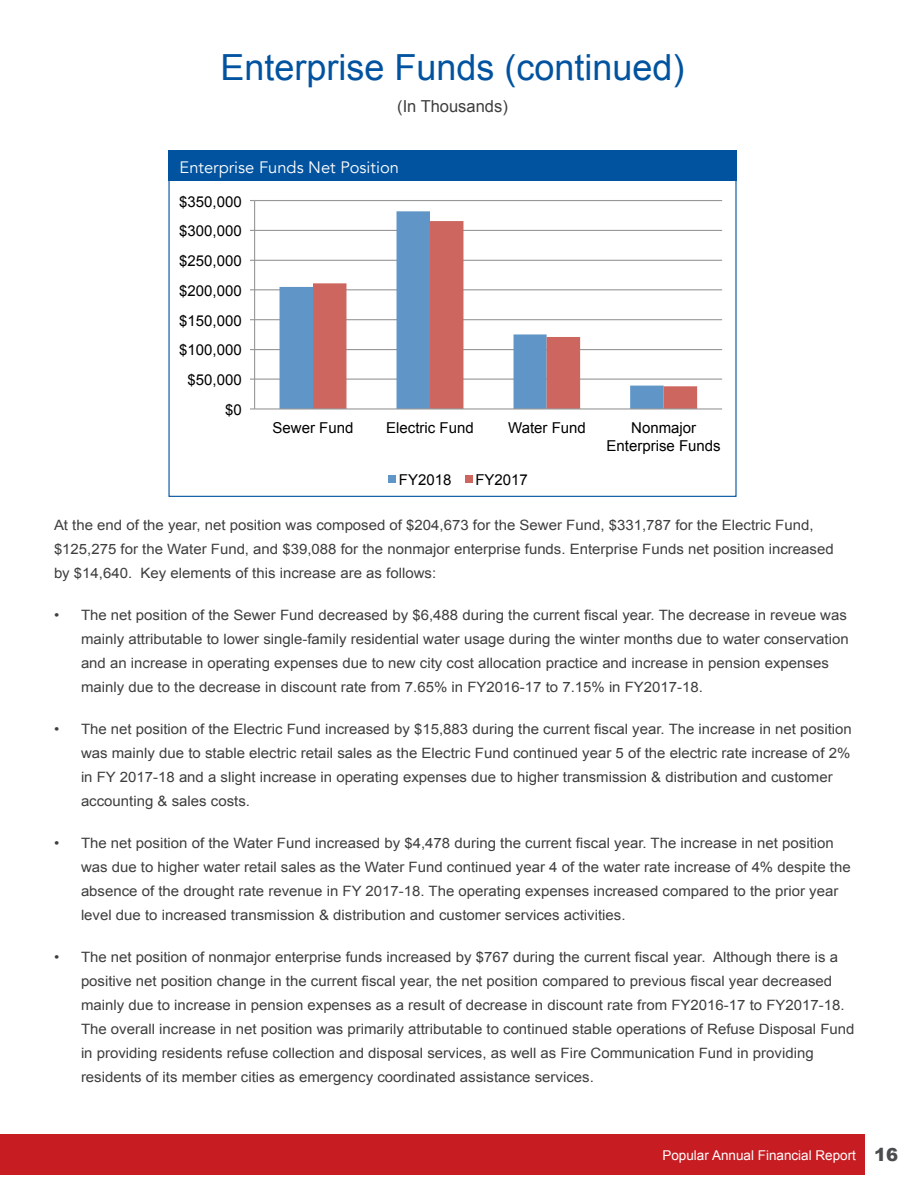
<style>
.page{position:relative;width:918px;height:1188px;background:#fff}
.page>*{position:absolute;margin:0;border:0;box-sizing:border-box;transform-origin:0 0}
.t1{font:36px "Arial";color:#0153a0}
.t2{font:16.5px "Avenir";color:#fff}
.t3{font:16.5px "Arial";color:#3e3e3f}
.t4{font:15px/18px "Arial";color:#000;text-align:center}
.Paragraph_Style_1{font:14.25px/24px "Arial";color:#3e3e3f;scale:1.05 1}
.t5{font:13.5px "Arial";color:#fff}
.s1{font-weight:900;font-size:18px;color:#4b4c4d}
</style>
<div class="page">
<div style="left:0;top:1134px;width:864px;height:40px;background:#c61c22"></div>
<hr style="left:255px;top:379px;width:467px;height:1px;background:#979797">
<hr style="left:255px;top:349px;width:467px;height:1px;background:#979797">
<hr style="left:255px;top:319px;width:467px;height:1px;background:#979797">
<hr style="left:255px;top:289px;width:467px;height:1px;background:#979797">
<hr style="left:255px;top:260px;width:467px;height:1px;background:#979797">
<hr style="left:255px;top:230px;width:467px;height:1px;background:#979797">
<hr style="left:255px;top:200px;width:467px;height:1px;background:#979797">
<svg style="left:280px;top:211px;width:150px;height:197px;fill:#6095c8"></svg>
<svg style="left:313px;top:221px;width:384px;height:187px"></svg>
<hr style="left:254px;top:201px;width:1px;height:208px;background:#979797">
<hr style="left:255px;top:408px;width:467px;height:2px;background:#979797">
<div style="left:388px;top:475px;width:8px;height:8px;background:#6095c8"></div>
<div style="left:465px;top:475px;width:7px;height:8px;background:#cd665f"></div>
<div style="left:168px;top:151px;width:569px;height:30px;background:#0153a0"></div>
<p class="t1" style="left:220px;top:44px;width:466px">Enterprise Funds (continued)</p>
<p class="t3" style="left:397px;top:95px;width:112px">(In Thousands)</p>
<p class="t2" style="left:180px;top:157px;width:221px">Enterprise Funds Net Position</p>
<p class="t4" style="left:179px;top:193px;width:64px">$350,000</p>
<p class="t4" style="left:179px;top:222px;width:64px">$300,000</p>
<p class="t4" style="left:179px;top:252px;width:64px">$250,000</p>
<p class="t4" style="left:179px;top:282px;width:64px">$200,000</p>
<p class="t4" style="left:179px;top:312px;width:64px">$150,000</p>
<p class="t4" style="left:179px;top:341px;width:64px">$100,000</p>
<p class="t4" style="left:187px;top:371px;width:56px">$50,000</p>
<p class="t4" style="left:225px;top:401px;width:18px">$0</p>
<p class="t4" style="left:273px;top:419px;width:82px">Sewer Fund</p>
<p class="t4" style="left:386px;top:419px;width:89px">Electric Fund</p>
<p class="t4" style="left:508px;top:419px;width:79px">Water Fund</p>
<p class="t4" style="left:607px;top:419px;width:116px">Nonmajor<br>Enterprise Funds</p>
<p class="t4" style="left:399px;top:471px;width:54px">FY2018</p>
<p class="t4" style="left:475px;top:471px;width:54px">FY2017</p>
<p class="Paragraph_Style_1" style="left:54px;top:514px;width:744px">At the end of the year, net position was composed of $204,673 for the Sewer Fund, $331,787 for the Electric Fund, $125,275 for the Water Fund, and $39,088 for the nonmajor enterprise funds. Enterprise Funds net position increased</p>
<p class="Paragraph_Style_1" style="left:54px;top:562px;width:366px">by $14,640. Key elements of this increase are as follows:</p>
<p class="Paragraph_Style_1" style="left:81px;top:604px;width:733px;text-indent:-27px">• The net position of the Sewer Fund decreased by $6,488 during the current fiscal year. The decrease in reveue was mainly attributable to lower single-family residential water usage during the winter months due to water conservation and an increase in operating expenses due to new city cost allocation practice and increase in pension expenses mainly due to the decrease in discount rate from 7.65% in FY2016-17 to 7.15% in FY2017-18.</p>
<p class="Paragraph_Style_1" style="left:81px;top:718px;width:736px;text-indent:-27px">• The net position of the Electric Fund increased by $15,883 during the current fiscal year. The increase in net position was mainly due to stable electric retail sales as the Electric Fund continued year 5 of the electric rate increase of 2% in FY 2017-18 and a slight increase in operating expenses due to higher transmission &amp; distribution and customer accounting &amp; sales costs.</p>
<p class="Paragraph_Style_1" style="left:81px;top:832px;width:735px;text-indent:-27px">• The net position of the Water Fund increased by $4,478 during the current fiscal year. The increase in net position was due to higher water retail sales as the Water Fund continued year 4 of the water rate increase of 4% despite the absence of the drought rate revenue in FY 2017-18. The operating expenses increased compared to the prior year level due to increased transmission &amp; distribution and customer services activities.</p>
<p class="Paragraph_Style_1" style="left:81px;top:946px;width:738px;text-indent:-27px">• The net position of nonmajor enterprise funds increased by $767 during the current fiscal year. Although there is a positive net position change in the current fiscal year, the net position compared to previous fiscal year decreased mainly due to increase in pension expenses as a result of decrease in discount rate from FY2016-17 to FY2017-18.<br>The overall increase in net position was primarily attributable to continued stable operations of Refuse Disposal Fund in providing residents refuse collection and disposal services, as well as Fire Communication Fund in providing residents of its member cities as emergency coordinated assistance services.</p>
<p class="t5" style="left:662px;top:1146px;width:237px">Popular Annual Financial Report <span class="s1">16</span></p>
</div>
